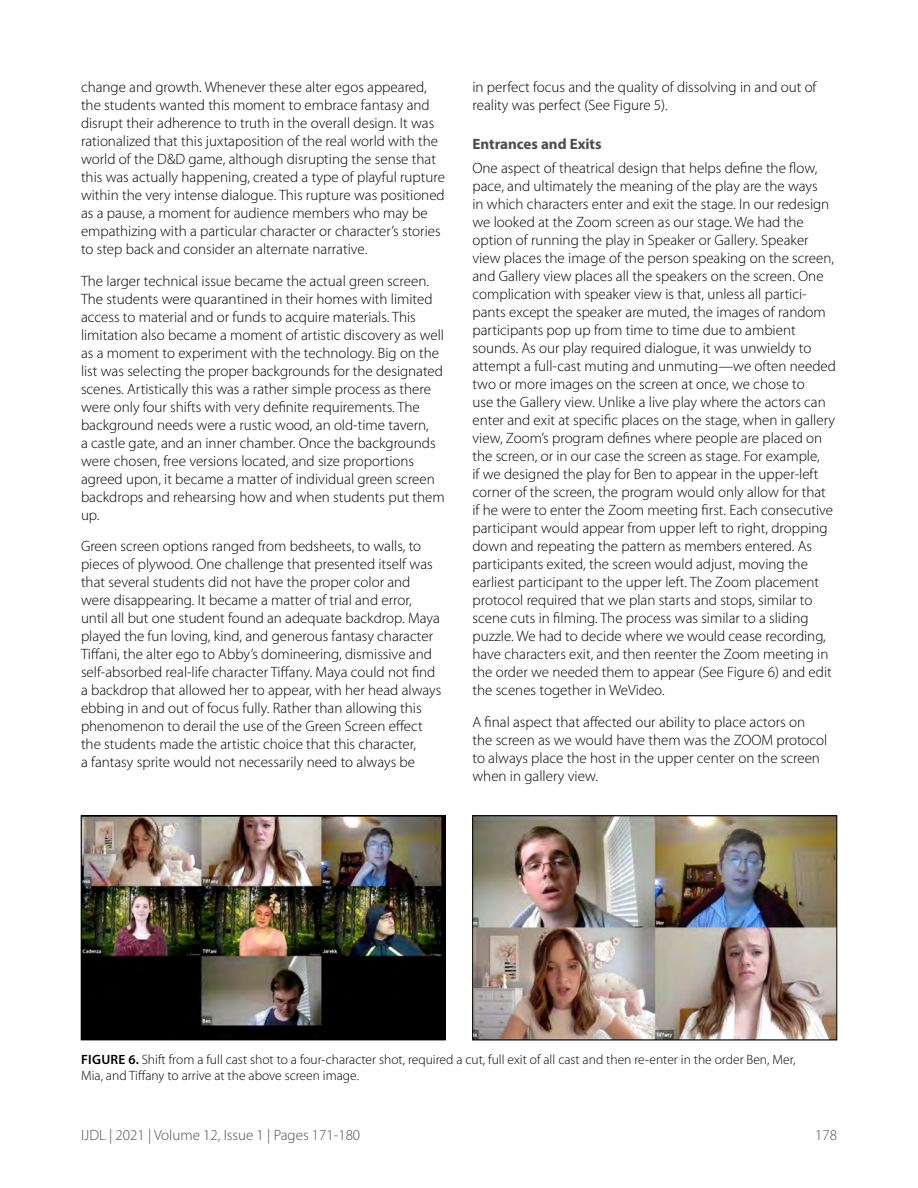
<style>
.page{position:relative;width:918px;height:1188px;background:#fff}
.page>*{position:absolute;margin:0;border:0;box-sizing:border-box;transform-origin:0 0}
.Running_Text{font:300 15px/18px "Myriad Pro";color:#000}
.t1{font:300 15px "Myriad Pro";color:#4d4d4f}
.t2{font:700 15px "Myriad Pro";color:#4d4d4f}
.t3{font:300 13.5px/16.2px "Myriad Pro";color:#000}
.s1{font-weight:600}
</style>
<div class="page">
<img style="left:83px;top:818px;width:361px;height:220px">
<div style="left:81px;top:816px;width:365px;height:224px;border:1px solid #000"></div>
<img style="left:474px;top:818px;width:361px;height:220px">
<div style="left:472px;top:816px;width:365px;height:224px;border:1px solid #000"></div>
<p class="Running_Text" style="left:81px;top:79px;width:366px">change and growth. Whenever these alter egos appeared, the students wanted this moment to embrace fantasy and disrupt their adherence to truth in the overall design. It was rationalized that this juxtaposition of the real world with the world of the D&amp;D game, although disrupting the sense that this was actually happening, created a type of playful rupture within the very intense dialogue. This rupture was positioned as a pause, a moment for audience members who may be empathizing with a particular character or character’s stories to step back and consider an alternate narrative.</p>
<p class="Running_Text" style="left:81px;top:272px;width:365px">The larger technical issue became the actual green screen.<br>The students were quarantined in their homes with limited access to material and or funds to acquire materials. This limitation also became a moment of artistic discovery as well as a moment to experiment with the technology. Big on the list was selecting the proper backgrounds for the designated scenes. Artistically this was a rather simple process as there were only four shifts with very definite requirements. The background needs were a rustic wood, an old-time tavern,<br>a castle gate, and an inner chamber. Once the backgrounds were chosen, free versions located, and size proportions agreed upon, it became a matter of individual green screen backdrops and rehearsing how and when students put them up.</p>
<p class="Running_Text" style="left:81px;top:538px;width:362px">Green screen options ranged from bedsheets, to walls, to pieces of plywood. One challenge that presented itself was that several students did not have the proper color and were disappearing. It became a matter of trial and error, until all but one student found an adequate backdrop. Maya played the fun loving, kind, and generous fantasy character Tiffani, the alter ego to Abby’s domineering, dismissive and self-absorbed real-life character Tiffany. Maya could not find a backdrop that allowed her to appear, with her head always ebbing in and out of focus fully. Rather than allowing this phenomenon to derail the use of the Green Screen effect the students made the artistic choice that this character,<br>a fantasy sprite would not necessarily need to always be</p>
<p class="Running_Text" style="left:472px;top:79px;width:346px">in perfect focus and the quality of dissolving in and out of reality was perfect (See Figure 5).</p>
<p class="t2" style="left:472px;top:134px;width:131px">Entrances and Exits</p>
<p class="Running_Text" style="left:472px;top:160px;width:365px">One aspect of theatrical design that helps define the flow, pace, and ultimately the meaning of the play are the ways<br>in which characters enter and exit the stage. In our redesign we looked at the Zoom screen as our stage. We had the option of running the play in Speaker or Gallery. Speaker view places the image of the person speaking on the screen, and Gallery view places all the speakers on the screen. One complication with speaker view is that, unless all partici&shy;pants except the speaker are muted, the images of random participants pop up from time to time due to ambient sounds. As our play required dialogue, it was unwieldy to attempt a full-cast muting and unmuting—we often needed two or more images on the screen at once, we chose to<br>use the Gallery view. Unlike a live play where the actors can enter and exit at specific places on the stage, when in gallery view, Zoom’s program defines where people are placed on the screen, or in our case the screen as stage. For example,<br>if we designed the play for Ben to appear in the upper-left corner of the screen, the program would only allow for that if he were to enter the Zoom meeting first. Each consecutive participant would appear from upper left to right, dropping down and repeating the pattern as members entered. As participants exited, the screen would adjust, moving the earliest participant to the upper left. The Zoom placement protocol required that we plan starts and stops, similar to scene cuts in filming. The process was similar to a sliding puzzle. We had to decide where we would cease recording, have characters exit, and then reenter the Zoom meeting in the order we needed them to appear (See Figure 6) and edit the scenes together in WeVideo.</p>
<p class="Running_Text" style="left:472px;top:713px;width:356px">A final aspect that affected our ability to place actors on the screen as we would have them was the ZOOM protocol to always place the host in the upper center on the screen when in gallery view.</p>
<p class="t3" style="left:81px;top:1051px;width:716px"><span class="s1">FIGURE 6.</span> Shift from a full cast shot to a four-character shot, required a cut, full exit of all cast and then re-enter in the order Ben, Mer,<br>Mia, and Tiffany to arrive at the above screen image.</p>
<p class="t1" style="left:81px;top:1126px;width:281px">IJDL | 2021 | Volume 12, Issue 1 | Pages 171-180</p>
<p class="t1" style="left:815px;top:1126px;width:23px">178</p>
</div>
